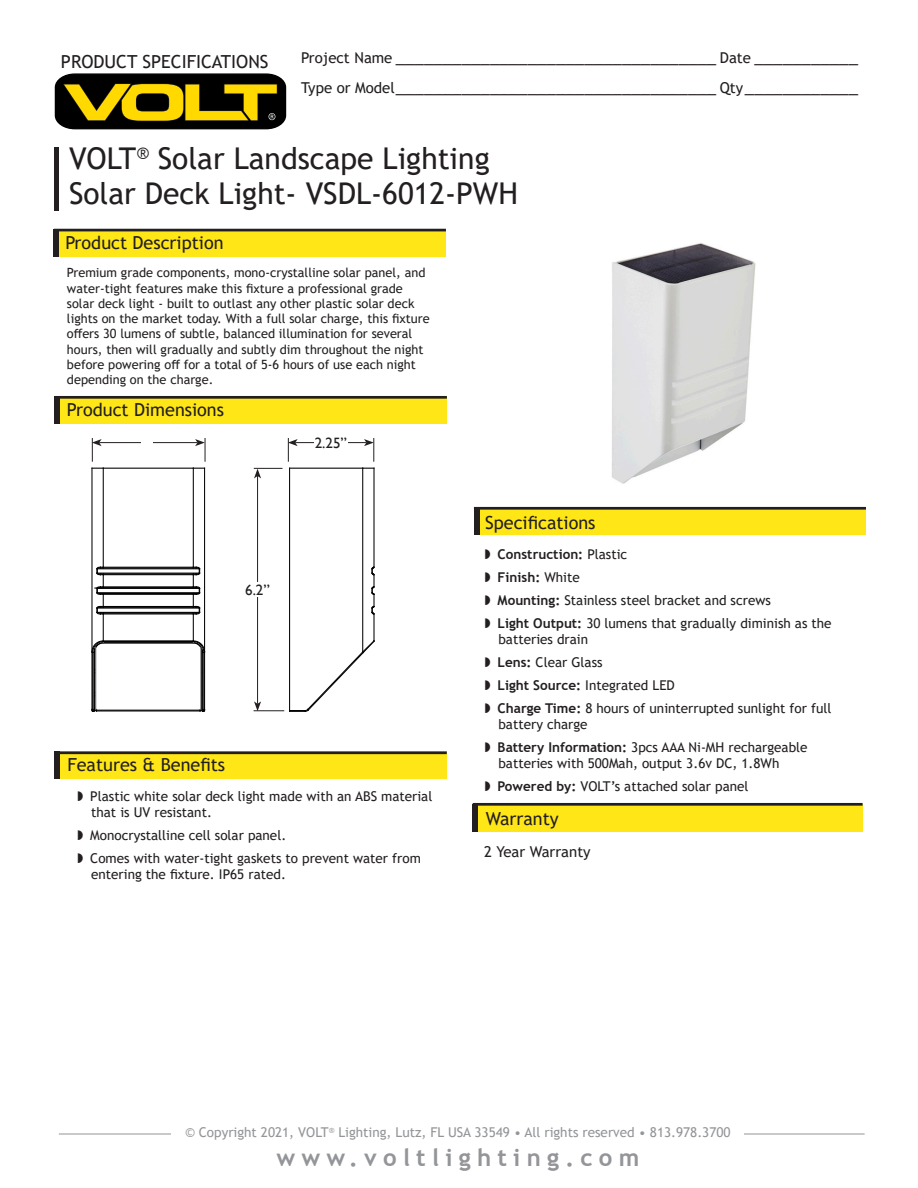
<style>
.page{position:relative;width:918px;height:1188px;background:#fff}
.page>*{position:absolute;margin:0;border:0;box-sizing:border-box;transform-origin:0 0}
.t1{font:30px "Trebuchet MS";color:#231f20}
.spec_bullets{font:700 24px "Trebuchet MS";letter-spacing:.26em;color:#939598}
.Spec_Headings{font:18px "Trebuchet MS";color:#231f20}
.t2{font:15px "Trebuchet MS";color:#231f20}
.t3{font:15px "Gill Sans";color:#231f20}
.t4{font:13.5px/16.2px "Trebuchet MS";color:#231f20}
.copyright{font:13.5px "Trebuchet MS";color:#939598}
.t5{font:700 13.5px "Trebuchet MS";color:#231f20}
.t6{font:12.75px/15.3px "Trebuchet MS";color:#231f20}
.s1{font-size:15px}
.s2{font-weight:400}
.s3{font-weight:700}
</style>
<div class="page">
<svg style="left:55px;top:73px;width:231px;height:56px;background:#5a4e08"></svg>
<hr style="left:59px;top:1134px;width:806px;height:1px;background:#939598">
<div style="left:172px;top:1111px;width:572px;height:70px;background:#fff"></div>
<div style="left:59px;top:229px;width:387px;height:27px;background:#ffe616"></div>
<div style="left:54px;top:229px;width:5px;height:27px;background:#231f20"></div>
<div style="left:479px;top:507px;width:387px;height:28px;background:#ffe616"></div>
<div style="left:474px;top:507px;width:5px;height:28px;background:#231f20"></div>
<div style="left:54px;top:147px;width:5px;height:64px;background:#231f20"></div>
<div style="left:54px;top:229px;width:392px;height:2px;border:2px solid #231f20"></div>
<div style="left:474px;top:507px;width:392px;height:3px;border:2px solid #231f20"></div>
<div style="left:60px;top:396px;width:387px;height:28px;background:#ffe616"></div>
<div style="left:55px;top:396px;width:392px;height:3px;border:2px solid #231f20"></div>
<div style="left:60px;top:751px;width:387px;height:28px;background:#ffe616"></div>
<div style="left:55px;top:751px;width:5px;height:28px;background:#231f20"></div>
<div style="left:55px;top:751px;width:392px;height:3px;border:2px solid #231f20"></div>
<div style="left:478px;top:804px;width:384px;height:28px;background:#ffe616"></div>
<div style="left:473px;top:804px;width:5px;height:28px;background:#231f20"></div>
<div style="left:473px;top:803px;width:390px;height:3px;border:2px solid #231f20"></div>
<div style="left:55px;top:396px;width:5px;height:28px;background:#231f20"></div>
<img style="left:612px;top:243px;width:144px;height:241px">
<hr style="left:193px;top:468px;width:1px;height:99px;background:#030303">
<hr style="left:204px;top:468px;width:1px;height:184px;background:#030303">
<hr style="left:103px;top:640px;width:90px;height:1px;background:#030303">
<hr style="left:103px;top:641px;width:90px;height:1px;background:#030303">
<hr style="left:91px;top:468px;width:2px;height:184px;background:#030303">
<hr style="left:103px;top:468px;width:1px;height:99px;background:#030303">
<hr style="left:103px;top:468px;width:90px;height:1px;background:#030303">
<hr style="left:103px;top:574px;width:90px;height:1px;background:#030303">
<hr style="left:103px;top:586px;width:90px;height:1px;background:#030303">
<hr style="left:103px;top:587px;width:90px;height:1px;background:#030303">
<hr style="left:103px;top:594px;width:90px;height:1px;background:#030303">
<hr style="left:103px;top:606px;width:90px;height:1px;background:#030303">
<hr style="left:103px;top:567px;width:90px;height:2px;background:#030303">
<hr style="left:103px;top:607px;width:90px;height:1px;background:#030303">
<hr style="left:103px;top:593px;width:90px;height:1px;background:#030303">
<hr style="left:103px;top:613px;width:90px;height:1px;background:#030303">
<hr style="left:202px;top:652px;width:1px;height:58px;background:#030303">
<hr style="left:103px;top:642px;width:90px;height:1px;background:#030303">
<hr style="left:93px;top:652px;width:1px;height:58px;background:#030303">
<hr style="left:203px;top:652px;width:1px;height:58px;background:#030303">
<hr style="left:97px;top:588px;width:102px;height:1px;background:#030303">
<hr style="left:97px;top:573px;width:102px;height:1px;background:#030303">
<hr style="left:97px;top:612px;width:102px;height:1px;background:#030303">
<hr style="left:97px;top:608px;width:102px;height:1px;background:#030303">
<hr style="left:97px;top:592px;width:102px;height:1px;background:#030303">
<hr style="left:91px;top:652px;width:2px;height:57px;background:#030303">
<hr style="left:204px;top:652px;width:1px;height:57px;background:#030303">
<hr style="left:94px;top:649px;width:2px;height:60px;background:#030303">
<hr style="left:201px;top:649px;width:1px;height:60px;background:#030303">
<hr style="left:97px;top:710px;width:103px;height:1px;background:#030303">
<svg style="left:91px;top:708px;width:7px;height:4px"></svg>
<svg style="left:199px;top:708px;width:7px;height:4px"></svg>
<svg style="left:91px;top:566px;width:13px;height:88px"></svg>
<svg style="left:192px;top:566px;width:14px;height:88px"></svg>
<hr style="left:200px;top:648px;width:1px;height:61px;background:#7f8083">
<hr style="left:95px;top:648px;width:1px;height:61px;background:#7f8083">
<hr style="left:289px;top:468px;width:1px;height:243px;background:#030303">
<hr style="left:290px;top:468px;width:73px;height:1px;background:#030303">
<hr style="left:362px;top:468px;width:1px;height:184px;background:#030303">
<hr style="left:373px;top:614px;width:2px;height:27px;background:#030303">
<hr style="left:373px;top:468px;width:2px;height:99px;background:#030303">
<svg style="left:289px;top:639px;width:86px;height:73px"></svg>
<svg style="left:371px;top:566px;width:4px;height:49px"></svg>
<hr style="left:257px;top:476px;width:1px;height:228px;background:#231f20">
<svg style="left:254px;top:701px;width:7px;height:9px"></svg>
<hr style="left:99px;top:442px;width:98px;height:1px;background:#231f20">
<hr style="left:295px;top:442px;width:71px;height:1px;background:#231f20">
<svg style="left:195px;top:438px;width:11px;height:24px"></svg>
<svg style="left:364px;top:438px;width:10px;height:24px"></svg>
<svg style="left:92px;top:438px;width:10px;height:24px"></svg>
<svg style="left:288px;top:438px;width:10px;height:24px"></svg>
<hr style="left:254px;top:710px;width:30px;height:1px;background:#231f20">
<svg style="left:254px;top:468px;width:29px;height:10px"></svg>
<div style="left:141px;top:437px;width:12px;height:12px;background:#fff"></div>
<div style="left:314px;top:435px;width:33px;height:15px;background:#fff"></div>
<div style="left:245px;top:583px;width:25px;height:14px;background:#fff"></div>
<p class="Spec_Headings" style="left:61px;top:51px;width:209px">PRODUCT SPECIFICATIONS</p>
<p class="Spec_Headings" style="left:301px;top:45px;width:558px"><span class="s1">Project Name</span> __________________________________ <span class="s1">Date</span> ___________</p>
<p class="Spec_Headings" style="left:301px;top:75px;width:558px"><span class="s1">Type or Model</span>__________________________________ <span class="s1">Qty</span>____________</p>
<p class="t1" style="left:69px;top:140px;width:422px">VOLT<sup>®</sup> Solar Landscape Lighting</p>
<p class="t1" style="left:69px;top:174px;width:451px">Solar Deck Light- VSDL-6012-PWH</p>
<p class="Spec_Headings" style="left:65px;top:231px;width:160px">Product Description</p>
<p class="t6" style="left:67px;top:265px;width:364px">Premium grade components, mono-crystalline solar panel, and water-tight features make this fixture a professional grade solar deck light - built to outlast any other plastic solar deck lights on the market today. With a full solar charge, this fixture offers 30 lumens of subtle, balanced illumination for several hours, then will gradually and subtly dim throughout the night before powering off for a total of 5-6 hours of use each night depending on the charge.</p>
<p class="Spec_Headings" style="left:67px;top:398px;width:159px">Product Dimensions</p>
<p class="t3" style="left:315px;top:434px;width:34px">2.25”</p>
<p class="t3" style="left:245px;top:581px;width:26px">6.2”</p>
<p class="Spec_Headings" style="left:67px;top:753px;width:159px">Features &amp; Benefits</p>
<p class="t4" style="left:90px;top:788px;width:344px">Plastic white solar deck light made with an ABS material that is UV resistant.</p>
<p class="t4" style="left:90px;top:827px;width:197px">Monocrystalline cell solar panel.</p>
<p class="t4" style="left:90px;top:850px;width:332px">Comes with water-tight gaskets to prevent water from entering the fixture. IP65 rated.</p>
<p class="Spec_Headings" style="left:485px;top:511px;width:112px">Specifications</p>
<p class="t5" style="left:498px;top:546px;width:131px">Construction: <span class="s2">Plastic</span></p>
<p class="t5" style="left:498px;top:569px;width:84px">Finish: <span class="s2">White</span></p>
<p class="t4" style="left:498px;top:592px;width:275px"><span class="s3">Mounting:</span> Stainless steel bracket and screws</p>
<p class="t4" style="left:498px;top:615px;width:335px"><span class="s3">Light Output:</span> 30 lumens that gradually diminish as the batteries drain</p>
<p class="t4" style="left:498px;top:654px;width:106px"><span class="s3">Lens:</span> Clear Glass</p>
<p class="t4" style="left:498px;top:677px;width:179px"><span class="s3">Light Source:</span> Integrated LED</p>
<p class="t4" style="left:498px;top:700px;width:335px"><span class="s3">Charge Time:</span> 8 hours of uninterrupted sunlight for full battery charge</p>
<p class="t4" style="left:498px;top:739px;width:311px"><span class="s3">Battery Information:</span> 3pcs AAA Ni-MH rechargeable batteries with 500Mah, output 3.6v DC, 1.8Wh</p>
<p class="t4" style="left:498px;top:778px;width:252px"><span class="s3">Powered by:</span> VOLT’s attached solar panel</p>
<p class="Spec_Headings" style="left:486px;top:807px;width:75px">Warranty</p>
<p class="t2" style="left:484px;top:842px;width:108px">2 Year Warranty</p>
<p class="copyright" style="left:185px;top:1124px;width:547px">© Copyright 2021, VOLT<sup>®</sup> Lighting, Lutz, FL USA 33549 • All rights reserved • 813.978.3700</p>
<p class="spec_bullets" style="left:276px;top:1142px;width:364px">www.voltlighting.com</p>
</div>
